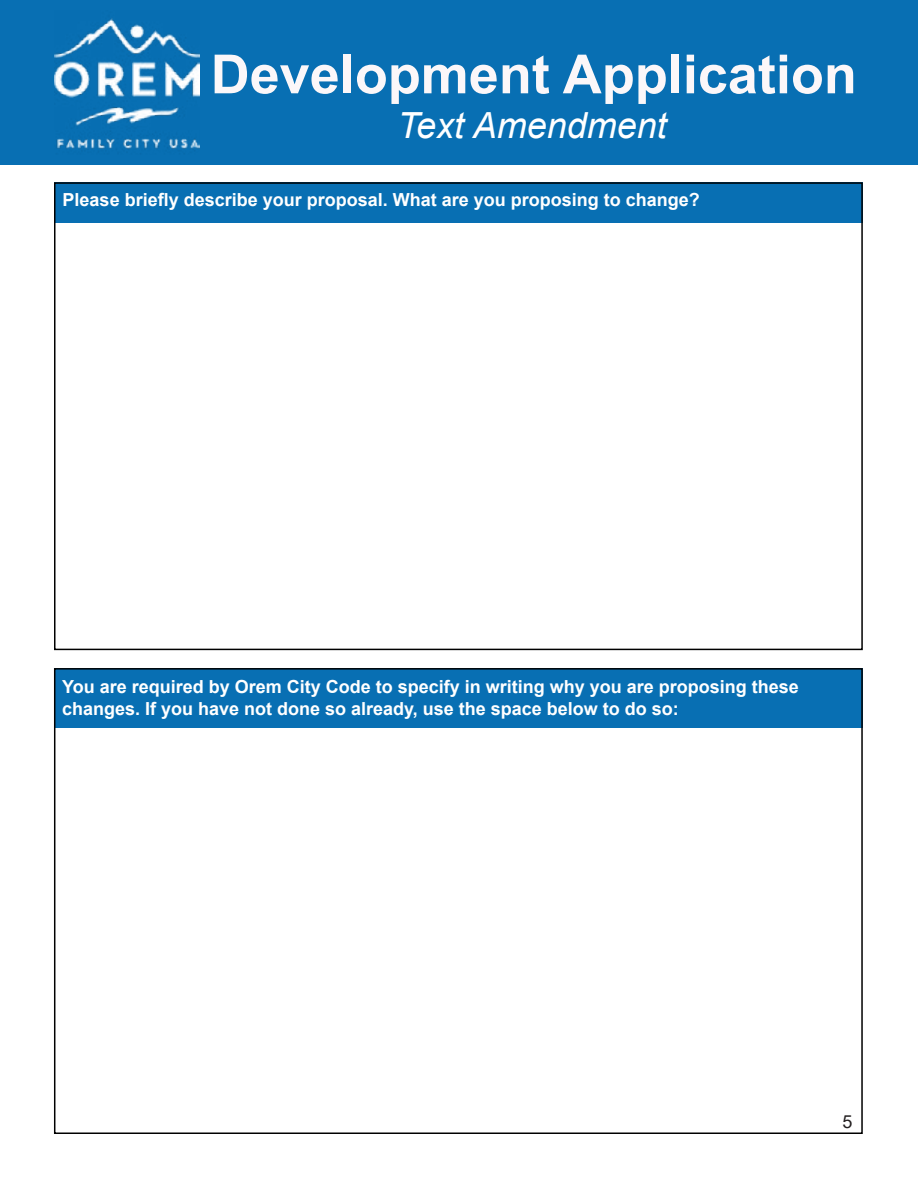
<style>
.page{position:relative;width:918px;height:1188px;background:#fff}
.page>*{position:absolute;margin:0;border:0;box-sizing:border-box;transform-origin:0 0}
.t1{font:700 54px "Arial";color:#fbf7f9}
.t2{font:italic 36px "Arial";color:#fff}
.t3{font:700 18px/21.6px "Arial";color:#fff}
.t4{font:18px "Arial";color:#231f20}
</style>
<div class="page">
<hr style="left:0;top:1px;width:3px;height:164px;background:#086fb3">
<div style="left:0;top:0;width:918px;height:164px;background:#086fb3"></div>
<div style="left:54px;top:182px;width:809px;height:41px;background:#086fb3"></div>
<div style="left:54px;top:182px;width:809px;height:468px;border:2px solid #000"></div>
<div style="left:54px;top:668px;width:809px;height:60px;background:#086fb3"></div>
<div style="left:54px;top:668px;width:809px;height:466px;border:2px solid #000"></div>
<img style="left:55px;top:18px;width:144px;height:131px">
<h1 class="t1" style="left:211px;top:36px;width:648px">Development Application</h1>
<h2 class="t2" style="left:397px;top:102px;width:271px">Text Amendment</h2>
<p class="t3" style="left:63px;top:189px;width:639px">Please briefly describe your proposal. What are you proposing to change?</p>
<p class="t3" style="left:62px;top:677px;width:738px">You are required by Orem City Code to specify in writing why you are proposing these changes. If you have not done so already, use the space below to do so:</p>
<p class="t4" style="left:842px;top:1109px;width:12px">5</p>
</div>
